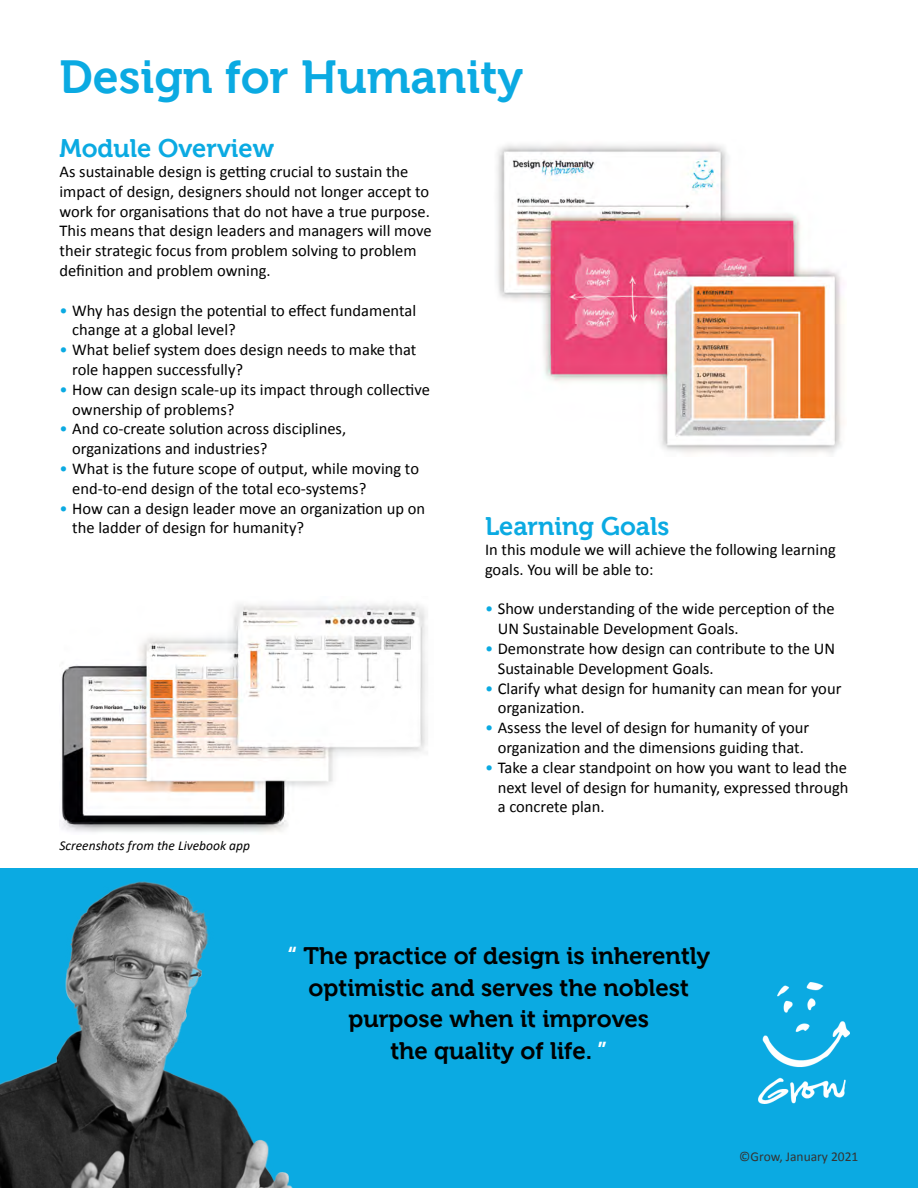
<style>
.page{position:relative;width:918px;height:1188px;background:#fff}
.page>*{position:absolute;margin:0;border:0;box-sizing:border-box;transform-origin:0 0}
.t1{font:46.5px "Museo 700";color:#0baae2}
.t2{font:25.5px "Museo 700";color:#0baae2}
.t3{font:24px/31.5px "Museo 700";color:#000101;text-align:center}
.t4{font:16.5px/19.8px "Calibri";color:#000}
.t5{font:italic 13.5px "Calibri";color:#000101}
.t6{font:13.5px "Calibri";color:#343433}
.s1{color:#0baae2}
.s2{color:#fff}
</style>
<div class="page">
<div style="left:0;top:868px;width:918px;height:320px;background:#0baae2"></div>
<img style="left:759px;top:982px;width:91px;height:122px">
<img style="left:0;top:881px;width:293px;height:307px">
<img style="left:60px;top:604px;width:367px;height:228px">
<img style="left:497px;top:144px;width:346px;height:310px">
<h1 class="t1" style="left:60px;top:51px;width:465px">Design for Humanity</h1>
<h2 class="t2" style="left:60px;top:134px;width:216px">Module Overview</h2>
<p class="t4" style="left:60px;top:162px;width:374px">As sustainable design is getting crucial to sustain the impact of design, designers should not longer accept to work for organisations that do not have a true purpose.<br>This means that design leaders and managers will move their strategic focus from problem solving to problem definition and problem owning.</p>
<p class="t4" style="left:72px;top:300px;width:345px;text-indent:-13px"><span class="s1">•</span> Why has design the potential to effect fundamental change at a global level?</p>
<p class="t4" style="left:72px;top:340px;width:346px;text-indent:-13px"><span class="s1">•</span> What belief system does design needs to make that role happen successfully?</p>
<p class="t4" style="left:72px;top:380px;width:359px;text-indent:-13px"><span class="s1">•</span> How can design scale-up its impact through collective ownership of problems?</p>
<p class="t4" style="left:72px;top:419px;width:275px;text-indent:-13px"><span class="s1">•</span> And co-create solution across disciplines, organizations and industries?</p>
<p class="t4" style="left:72px;top:459px;width:348px;text-indent:-13px"><span class="s1">•</span> What is the future scope of output, while moving to end-to-end design of the total eco-systems?</p>
<p class="t4" style="left:72px;top:498px;width:354px;text-indent:-13px"><span class="s1">•</span> How can a design leader move an organization up on the ladder of design for humanity?</p>
<p class="t5" style="left:60px;top:837px;width:192px">Screenshots from the Livebook app</p>
<h2 class="t2" style="left:485px;top:512px;width:186px">Learning Goals</h2>
<p class="t4" style="left:485px;top:540px;width:352px">In this module we will achieve the following learning goals. You will be able to:</p>
<p class="t4" style="left:498px;top:599px;width:338px;text-indent:-13px"><span class="s1">•</span> Show understanding of the wide perception of the<br>UN Sustainable Development Goals.</p>
<p class="t4" style="left:498px;top:639px;width:339px;text-indent:-13px"><span class="s1">•</span> Demonstrate how design can contribute to the UN<br>Sustainable Development Goals.</p>
<p class="t4" style="left:498px;top:678px;width:345px;text-indent:-13px"><span class="s1">•</span> Clarify what design for humanity can mean for your organization.</p>
<p class="t4" style="left:485px;top:718px;width:326px;text-align:center"><span class="s1">•</span> Assess the level of design for humanity of your organization and the dimensions guiding that.</p>
<p class="t4" style="left:498px;top:757px;width:352px;text-align:justify;text-indent:-13px"><span class="s1">•</span> Take a clear standpoint on how you want to lead the next level of design for humanity, expressed through a concrete plan.</p>
<h3 class="t3" style="left:288px;top:940px;width:424px"><span class="s2">“</span> The practice of design is inherently optimistic and serves the noblest purpose when it improves<br>the quality of life. <span class="s2">”</span></h3>
<p class="t6" style="left:739px;top:1148px;width:121px">©Grow, January 2021</p>
</div>
